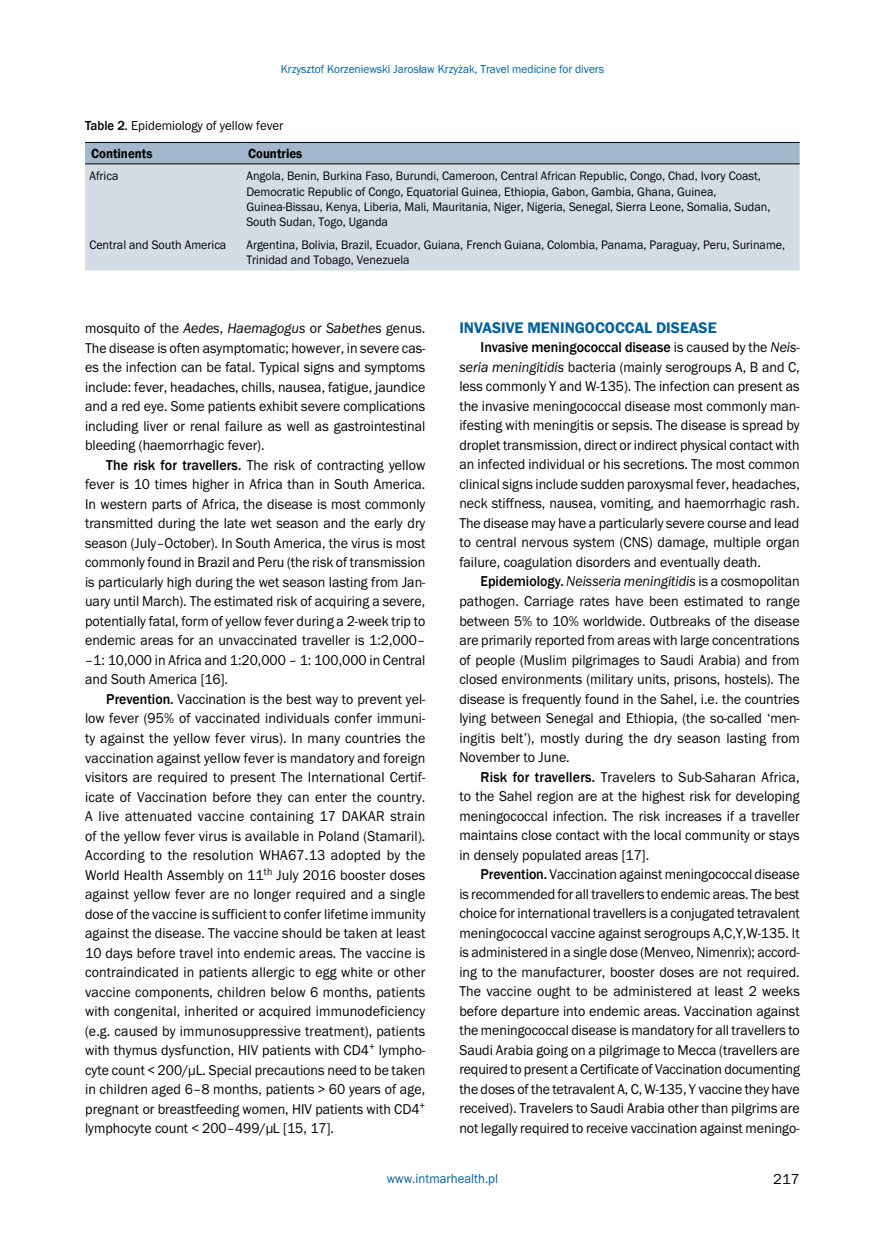
<style>
.page{position:relative;width:872px;height:1234px;background:#fff}
.page>*{position:absolute;margin:0;border:0;box-sizing:border-box;transform-origin:0 0}
.t1{font:600 15.75px "Franklin Gothic";color:#00609c}
.t2{font:15px "Franklin Got Itc TEE";color:#000}
.t3{font:14.7px/19.5px "Franklin Got Itc TEE";color:#000;text-align:justify;scale:.95 1}
.t4{font:500 14.7px "Franklin Gothic";color:#000;scale:.95 1}
.t5{font:13.5px "Franklin Got Itc TEE";color:#000;scale:.95 1}
.t6{font:13.5px "Franklin Got Itc TEE";color:#00609c;scale:.95 1}
.t7{font:600 13.5px "Franklin Gothic";color:#000;scale:.95 1}
.t8{font:12.75px/15.3px "Franklin Got Itc TEE";color:#000;scale:.95 1}
.t9{font:12px "Franklin Got Itc TEE";color:#00609c;scale:.95 1}
.s1{font-family:"Franklin Gothic";font-weight:500}
.s2{font-style:italic}
.s3{font-family:"Franklin Got Itc TEE";font-weight:400}
.s4{font-family:"Franklin Got Itc TEE";font-weight:400;font-style:italic}
</style>
<div class="page">
<div style="left:85px;top:143px;width:714px;height:20px;background:#a4b8cd"></div>
<div style="left:85px;top:164px;width:714px;height:106px;background:#d4dce5"></div>
<hr style="left:85px;top:142px;width:157px;height:1px;background:#000">
<hr style="left:242px;top:142px;width:557px;height:1px;background:#000">
<hr style="left:85px;top:163px;width:157px;height:1px;background:#000">
<hr style="left:242px;top:163px;width:557px;height:1px;background:#000">
<p class="t9" style="left:281px;top:62px;width:342px">Krzysztof Korzeniewski Jarosław Krzyżak, Travel medicine for divers</p>
<p class="t5" style="left:85px;top:118px;width:210px"><span class="s1">Table 2.</span> Epidemiology of yellow fever</p>
<p class="t7" style="left:91px;top:145px;width:66px">CONTINENTS</p>
<p class="t7" style="left:248px;top:145px;width:59px">COUNTRIES</p>
<p class="t8" style="left:89px;top:168px;width:32px">Africa</p>
<p class="t8" style="left:246px;top:168px;width:553px">Angola, Benin, Burkina Faso, Burundi, Cameroon, Central African Republic, Congo, Chad, Ivory Coast, Democratic Republic of Congo, Equatorial Guinea, Ethiopia, Gabon, Gambia, Ghana, Guinea, Guinea-Bissau, Kenya, Liberia, Mali, Mauritania, Niger, Nigeria, Senegal, Sierra Leone, Somalia, Sudan, South Sudan, Togo, Uganda</p>
<p class="t8" style="left:89px;top:237px;width:146px">Central and South America</p>
<p class="t8" style="left:246px;top:237px;width:568px">Argentina, Bolivia, Brazil, Ecuador, Guiana, French Guiana, Colombia, Panama, Paraguay, Peru, Suriname,<br>Trinidad and Tobago, Venezuela</p>
<p class="t3" style="left:85px;top:318px;width:360px">mosquito of the <span class="s2">Aedes</span>, <span class="s2">Haemagogus</span> or <span class="s2">Sabethes</span> genus.<br>The disease is often asymptomatic; however, in severe cas&shy;es the infection can be fatal. Typical signs and symptoms include: fever, headaches, chills, nausea, fatigue, jaundice and a red eye. Some patients exhibit severe complications including liver or renal failure as well as gastrointestinal bleeding (haemorrhagic fever).</p>
<p class="t3" style="left:85px;top:455px;width:360px;text-indent:21px"><span class="s1">The risk for travellers.</span> The risk of contracting yellow fever is 10 times higher in Africa than in South America.<br>In western parts of Africa, the disease is most commonly transmitted during the late wet season and the early dry season (July–October). In South America, the virus is most commonly found in Brazil and Peru (the risk of transmission is particularly high during the wet season lasting from Jan&shy;uary until March). The estimated risk of acquiring a severe, potentially fatal, form of yellow fever during a 2-week trip to endemic areas for an unvaccinated traveller is 1:2,000– –1: 10,000 in Africa and 1:20,000 – 1: 100,000 in Central and South America [16].</p>
<p class="t3" style="left:85px;top:689px;width:360px;text-indent:21px"><span class="s1">Prevention.</span> Vaccination is the best way to prevent yel&shy;low fever (95% of vaccinated individuals confer immuni&shy;ty against the yellow fever virus). In many countries the vaccination against yellow fever is mandatory and foreign visitors are required to present The International Certif&shy;icate of Vaccination before they can enter the country.<br>A live attenuated vaccine containing 17 DAKAR strain of the yellow fever virus is available in Poland (Stamaril).<br>According to the resolution WHA67.13 adopted by the World Health Assembly on 11<sup>th</sup> July 2016 booster doses against yellow fever are no longer required and a single dose of the vaccine is sufficient to confer lifetime immunity against the disease. The vaccine should be taken at least 10 days before travel into endemic areas. The vaccine is contraindicated in patients allergic to egg white or other vaccine components, children below 6 months, patients with congenital, inherited or acquired immunodeficiency (e.g. caused by immunosuppressive treatment), patients with thymus dysfunction, HIV patients with CD4<sup>+</sup> lympho&shy;cyte count &lt; 200/µL. Special precautions need to be taken in children aged 6–8 months, patients &gt; 60 years of age, pregnant or breastfeeding women, HIV patients with CD4<sup>+ </sup>lymphocyte count &lt; 200–499/µL [15, 17].</p>
<p class="t1" style="left:459px;top:318px;width:79px">INVASIVE MENIN</p>
<p class="t1" style="left:575px;top:318px;width:142px">GOCOCCAL DISEASE</p>
<p class="t4" style="left:480px;top:338px;width:337px">Invasive meningococcal disease <span class="s3">is caused by the</span> <span class="s4">Neis-</span></p>
<p class="t3" style="left:459px;top:357px;width:360px"><span class="s2">seria meningitidis</span> bacteria (mainly serogroups A, B and C, less commonly Y and W-135). The infection can present as the invasive meningococcal disease most commonly man&shy;ifesting with meningitis or sepsis. The disease is spread by droplet transmission, direct or indirect physical contact with an infected individual or his secretions. The most common clinical signs include sudden paroxysmal fever, headaches, neck stiffness, nausea, vomiting, and haemorrhagic rash.<br>The disease may have a particularly severe course and lead to central nervous system (CNS) damage, multiple organ failure, coagulation disorders and eventually death.</p>
<p class="t3" style="left:459px;top:572px;width:360px;text-indent:21px"><span class="s1">Epidemiology.</span> <span class="s2">Neisseria meningitidis</span> is a cosmopolitan pathogen. Carriage rates have been estimated to range between 5% to 10% worldwide. Outbreaks of the disease are primarily reported from areas with large concentrations of people (Muslim pilgrimages to Saudi Arabia) and from closed environments (military units, prisons, hostels). The disease is frequently found in the Sahel, i.e. the countries lying between Senegal and Ethiopia, (the so-called ‘men&shy;ingitis belt’), mostly during the dry season lasting from November to June.</p>
<p class="t3" style="left:459px;top:767px;width:360px;text-indent:21px"><span class="s1">Risk for travellers.</span> Travelers to Sub-Saharan Africa, to the Sahel region are at the highest risk for developing meningococcal infection. The risk increases if a traveller maintains close contact with the local community or stays in densely populated areas [17].</p>
<p class="t3" style="left:459px;top:864px;width:360px;text-indent:21px"><span class="s1">Prevention.</span> Vaccination against meningococcal disease is recommended for all travellers to endemic areas. The best choice for international travellers is a conjugated tetravalent meningococcal vaccine against serogroups A,C,Y,W-135. It is administered in a single dose (Menveo, Nimenrix); accord&shy;ing to the manufacturer, booster doses are not required.<br>The vaccine ought to be administered at least 2 weeks before departure into endemic areas. Vaccination against the meningococcal disease is mandatory for all travellers to Saudi Arabia going on a pilgrimage to Mecca (travellers are required to present a Certificate of Vaccination documenting the doses of the tetravalent A, C, W-135, Y vaccine they have received). Travelers to Saudi Arabia other than pilgrims are not legally required to receive vaccination against meningo-</p>
<p class="t6" style="left:387px;top:1170px;width:119px">www.intmarhealth.pl</p>
<p class="t2" style="left:773px;top:1170px;width:28px">217</p>
</div>
